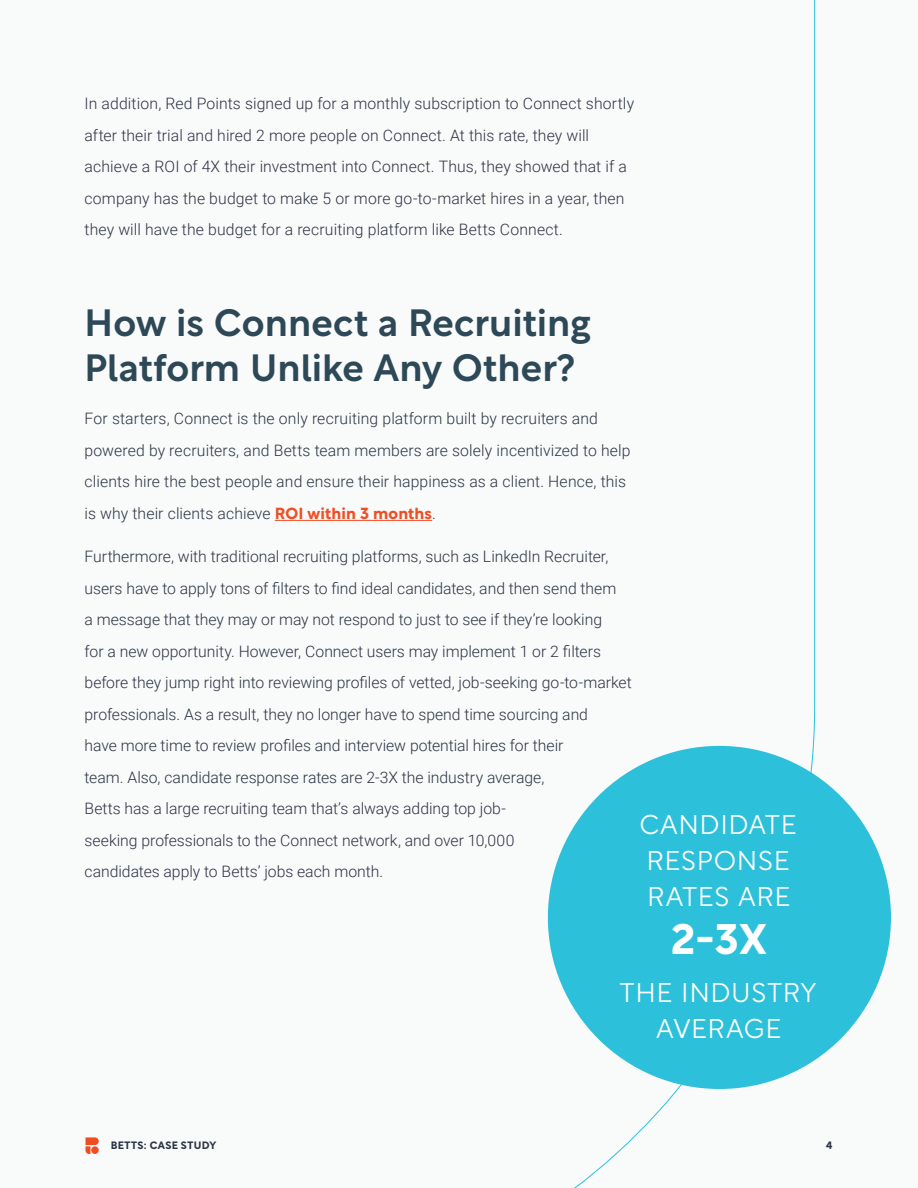
<style>
.page{position:relative;width:918px;height:1188px;background:#f9fafa}
.page>*{position:absolute;margin:0;border:0;box-sizing:border-box;transform-origin:0 0}
.Pull_Quote{font:700 42px "Rotunda";color:#fff}
.CS_Sub_Title{font:500 37.5px/45px "Rotunda";color:#2d4857}
.Pull_Quote-2{font:300 27px/36px "Rotunda";letter-spacing:.02em;color:#fff}
.Body{font:300 15.75px/31.5px "Roboto";color:#2b3443}
.t1{font:700 10.5px "Rotunda";letter-spacing:.045em;color:#2b3443}
.s1{font-family:"Rotunda";font-weight:700;color:#f04d22}
</style>
<div class="page">
<hr style="left:275px;top:520px;width:157px;height:1px;background:#f04d22">
<div style="left:548px;top:746px;width:343px;height:343px;background:#2cc0da;border-radius:50%"></div>
<p class="Body" style="left:85px;top:87px;width:551px">In addition, Red Points signed up for a monthly subscription to Connect shortly after their trial and hired 2 more people on Connect. At this rate, they will achieve a ROI of 4X their investment into Connect. Thus, they showed that if a company has the budget to make 5 or more go-to-market hires in a year, then they will have the budget for a recruiting platform like Betts Connect.</p>
<p class="CS_Sub_Title" style="left:85px;top:296px;width:508px">How is Connect a Recruiting<br>Platform Unlike Any Other?</p>
<p class="Body" style="left:85px;top:402px;width:547px">For starters, Connect is the only recruiting platform built by recruiters and powered by recruiters, and Betts team members are solely incentivized to help clients hire the best people and ensure their happiness as a client. Hence, this is why their clients achieve <span class="s1">ROI within 3 months</span>.</p>
<p class="Body" style="left:85px;top:540px;width:549px">Furthermore, with traditional recruiting platforms, such as LinkedIn Recruiter, users have to apply tons of filters to find ideal candidates, and then send them<br>a message that they may or may not respond to just to see if they’re looking<br>for a new opportunity. However, Connect users may implement 1 or 2 filters before they jump right into reviewing profiles of vetted, job-seeking go-to-market professionals. As a result, they no longer have to spend time sourcing and<br>have more time to review profiles and interview potential hires for their<br>team. Also, candidate response rates are 2-3X the industry average,<br>Betts has a large recruiting team that’s always adding top job-<br>seeking professionals to the Connect network, and over 10,000<br>candidates apply to Betts’ jobs each month.</p>
<p class="Pull_Quote-2" style="left:639px;top:804px;width:159px">CANDIDATE<br>RESPONSE<br>RATES ARE</p>
<p class="Pull_Quote" style="left:671px;top:905px;width:97px">2-3X</p>
<p class="Pull_Quote-2" style="left:620px;top:972px;width:198px;text-align:center">THE INDUSTRY<br>AVERAGE</p>
<p class="t1" style="left:111px;top:1137px;width:107px">BETTS: CASE STUDY</p>
<p class="t1" style="left:826px;top:1137px;width:8px">4</p>
</div>
